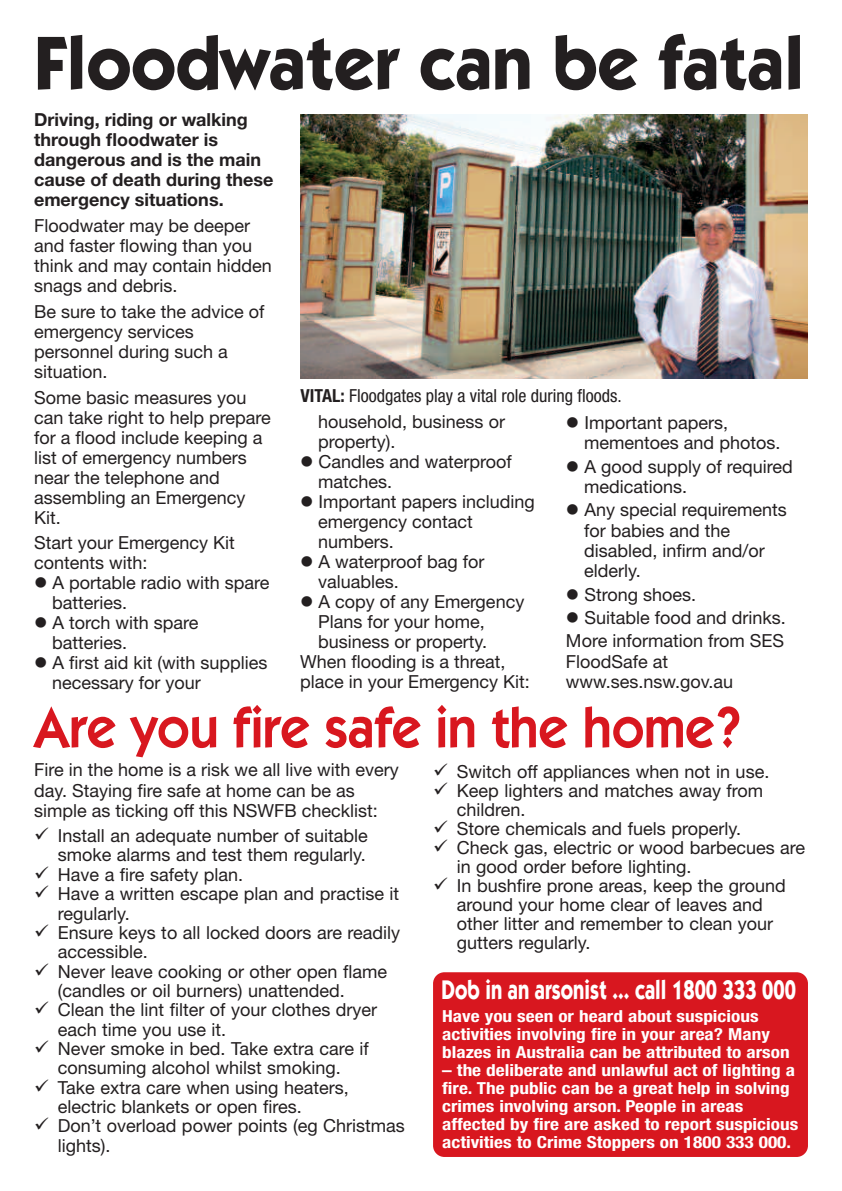
<style>
.page{position:relative;width:842px;height:1191px;background:#fff}
.page>*{position:absolute;margin:0;border:0;box-sizing:border-box;transform-origin:0 0}
.t1{font:700 76px "ITC Kabel Std";color:#231f20;scale:.96 1}
.t2{font:600 58px "ITC Kabel Std";color:#d8171f;scale:.91 1}
.t3{font:700 27.2px "ITC Kabel Std";color:#fff;scale:.75 1}
.t4{font:18px/20px "Helvetica Neue LT Std";color:#231f20}
.t5{font:700 18px/20px "Helvetica Neue LT Std";color:#231f20}
.t6{font:condensed 18px "Helvetica Neue LT Std";color:#231f20}
.t7{font:700 condensed 16.6px/18px "Helvetica Neue LT Std";color:#fff;scale:1.16 1}
.s1{font-weight:700}
</style>
<div class="page">
<img style="left:300px;top:114px;width:508px;height:265px">
<div style="left:433px;top:972px;width:375px;height:185px;background:#d8171f;border-radius:11px"></div>
<h1 class="t1" style="left:34px;top:35px;width:804px">Floodwater can be fatal</h1>
<p class="t5" style="left:34px;top:111px;width:241px">Driving, riding or walking through floodwater is dangerous and is the main cause of death during these emergency situations.</p>
<p class="t4" style="left:34px;top:217px;width:239px">Floodwater may be deeper and faster flowing than you think and may contain hidden snags and debris.</p>
<p class="t4" style="left:34px;top:303px;width:232px">Be sure to take the advice of emergency services personnel during such a situation.</p>
<p class="t4" style="left:34px;top:389px;width:238px">Some basic measures you can take right to help prepare for a flood include keeping a list of emergency numbers near the telephone and assembling an Emergency<br>Kit.</p>
<p class="t4" style="left:34px;top:534px;width:202px">Start your Emergency Kit contents with:</p>
<p class="t4" style="left:52px;top:574px;width:219px;text-indent:-18px">● A portable radio with spare batteries.</p>
<p class="t4" style="left:52px;top:614px;width:148px;text-indent:-18px">● A torch with spare batteries.</p>
<p class="t4" style="left:52px;top:655px;width:217px;text-indent:-18px">● A first aid kit (with supplies necessary for your</p>
<p class="t6" style="left:300px;top:389px;width:323px"><span class="s1">VITAL:</span> Floodgates play a vital role during floods.</p>
<p class="t4" style="left:318px;top:413px;width:188px">household, business or property).</p>
<p class="t4" style="left:318px;top:453px;width:195px;text-indent:-18px">● Candles and waterproof matches.</p>
<p class="t4" style="left:318px;top:493px;width:218px;text-indent:-18px">● Important papers including emergency contact numbers.</p>
<p class="t4" style="left:318px;top:553px;width:168px;text-indent:-18px">● A waterproof bag for valuables.</p>
<p class="t4" style="left:300px;top:593px;width:226px">● A copy of any Emergency</p>
<p class="t4" style="left:318px;top:613px;width:168px">Plans for your home,</p>
<p class="t4" style="left:318px;top:633px;width:171px">business or property.</p>
<p class="t4" style="left:300px;top:653px;width:207px">When flooding is a threat,</p>
<p class="t4" style="left:300px;top:673px;width:231px">place in your Emergency Kit:</p>
<p class="t4" style="left:584px;top:414px;width:198px;text-indent:-18px">● Important papers, mementoes and photos.</p>
<p class="t4" style="left:584px;top:458px;width:210px;text-indent:-18px">● A good supply of required medications.</p>
<p class="t4" style="left:584px;top:501px;width:204px;text-indent:-18px">● Any special requirements for babies and the disabled, infirm and/or elderly.</p>
<p class="t4" style="left:566px;top:586px;width:132px">● Strong shoes.</p>
<p class="t4" style="left:566px;top:607px;width:221px;line-height:23.2px">● Suitable food and drinks.<br>More information from SES</p>
<p class="t4" style="left:566px;top:652px;width:169px">FloodSafe at www.ses.nsw.gov.au</p>
<h2 class="t2" style="left:34px;top:707px;width:778px">Are you fire safe in the home?</h2>
<p class="t4" style="left:34px;top:761px;width:366px">Fire in the home is a risk we all live with every day. Staying fire safe at home can be as simple as ticking off this NSWFB checklist:</p>
<p class="t4" style="left:34px;top:827px;width:335px;line-height:19.4px;text-align:right">✓ Install an adequate number of suitable smoke alarms and test them regularly.</p>
<p class="t4" style="left:34px;top:866px;width:211px">✓ Have a fire safety plan.</p>
<p class="t4" style="left:58px;top:886px;width:343px;line-height:19.4px;text-indent:-24px">✓ Have a written escape plan and practise it regularly.</p>
<p class="t4" style="left:58px;top:924px;width:344px;line-height:19.4px;text-indent:-24px">✓ Ensure keys to all locked doors are readily accessible.</p>
<p class="t4" style="left:58px;top:963px;width:331px;line-height:19.4px;text-indent:-24px">✓ Never leave cooking or other open flame (candles or oil burners) unattended.</p>
<p class="t4" style="left:58px;top:1002px;width:321px;line-height:19.4px;text-indent:-24px">✓ Clean the lint filter of your clothes dryer each time you use it.</p>
<p class="t4" style="left:34px;top:1040px;width:336px;line-height:19.4px;text-align:center">✓ Never smoke in bed. Take extra care if consuming alcohol whilst smoking.</p>
<p class="t4" style="left:58px;top:1079px;width:293px;line-height:19.4px;text-indent:-24px">✓ Take extra care when using heaters, electric blankets or open fires.</p>
<p class="t4" style="left:58px;top:1118px;width:349px;line-height:19.4px;text-indent:-24px">✓ Don’t overload power points (eg Christmas lights).</p>
<p class="t4" style="left:433px;top:763px;width:338px">✓ Switch off appliances when not in use.</p>
<p class="t4" style="left:457px;top:783px;width:308px;line-height:19px;text-indent:-24px">✓ Keep lighters and matches away from children.</p>
<p class="t4" style="left:433px;top:820px;width:309px">✓ Store chemicals and fuels properly.</p>
<p class="t4" style="left:457px;top:840px;width:350px;line-height:19px;text-indent:-24px">✓ Check gas, electric or wood barbecues are in good order before lighting.</p>
<p class="t4" style="left:457px;top:878px;width:330px;line-height:19px;text-indent:-24px">✓ In bushfire prone areas, keep the ground around your home clear of leaves and other litter and remember to clean your gutters regularly.</p>
<h3 class="t3" style="left:442px;top:979px;width:474px">Dob in an arsonist ... call 1800 333 000</h3>
<p class="t7" style="left:442px;top:1008px;width:301px">Have you seen or heard about suspicious activities involving fire in your area? Many blazes in Australia can be attributed to arson</p>
<p class="t7" style="left:442px;top:1062px;width:308px">– the deliberate and unlawful act of lighting a fire. The public can be a great help in solving crimes involving arson. People in areas affected by fire are asked to report suspicious activities to Crime Stoppers on 1800 333 000.</p>
</div>
